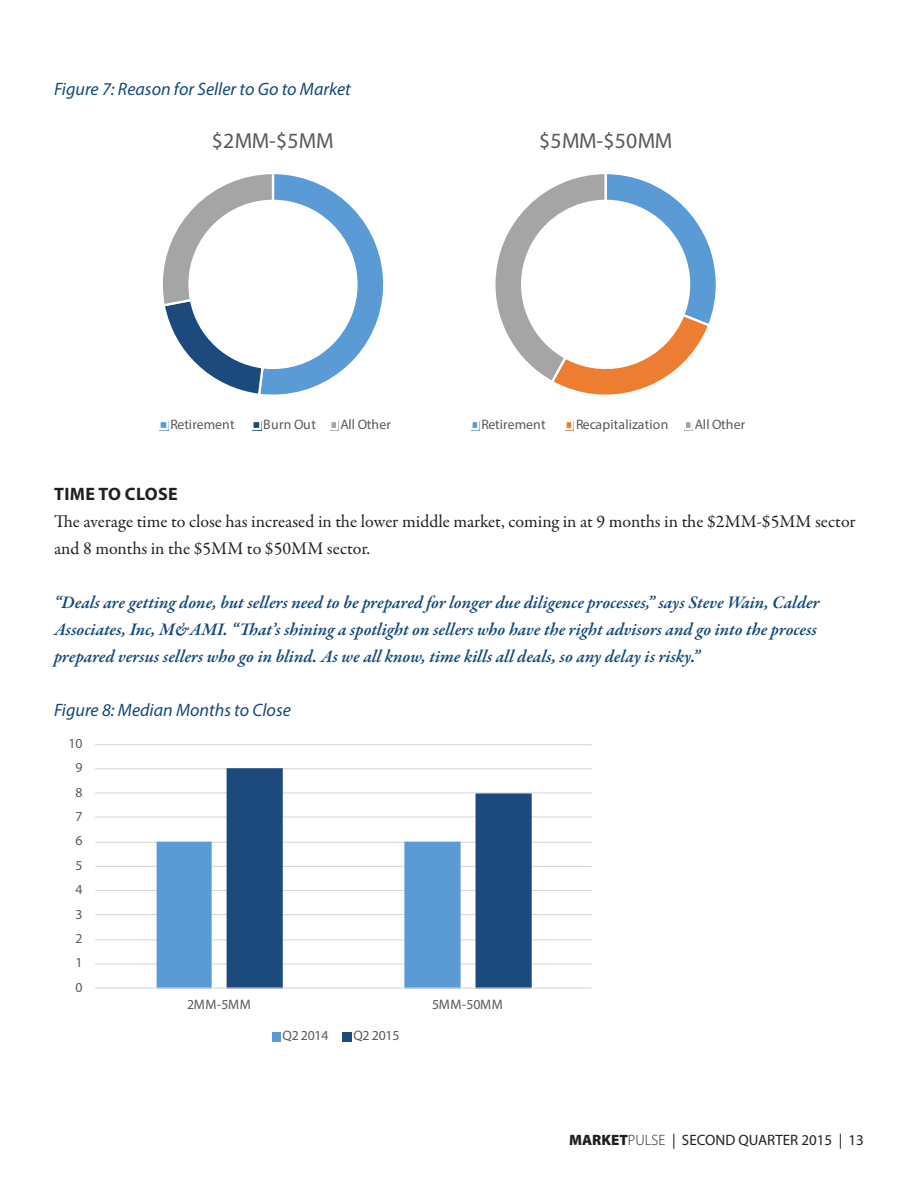
<style>
.page{position:relative;width:918px;height:1188px;background:#fff}
.page>*{position:absolute;margin:0;border:0;box-sizing:border-box;transform-origin:0 0}
.t1{font:21.75px "Myriad Pro";letter-spacing:.015em;color:#595959}
.t2{font:italic 600 18px/27px "Garamond Premr Pro";color:#14497b}
.t3{font:18px/27px "Garamond Premr Pro";color:#231f20}
.t4{font:italic 18px "Myriad Pro";color:#14497b}
.t5{font:700 18px "Myriad Pro";letter-spacing:.02em;color:#231f20}
.t6{font:15px "Myriad Pro";color:#231f20}
.t7{font:13.8px "Myriad Pro";color:#595959}
.s1{font-weight:900}
.s2{font-weight:300}
</style>
<div class="page">
<svg style="left:162px;top:174px;width:222px;height:221px"></svg>
<div style="left:159px;top:421px;width:10px;height:9px;background:#5b9bd5"></div>
<div style="left:158px;top:420px;width:11px;height:10px;border:2px solid #fff"></div>
<div style="left:252px;top:421px;width:10px;height:9px;background:#1c4a7c"></div>
<div style="left:251px;top:420px;width:11px;height:10px;border:2px solid #fff"></div>
<div style="left:330px;top:421px;width:8px;height:9px;background:#a5a5a5"></div>
<div style="left:329px;top:420px;width:9px;height:10px;border:2px solid #fff"></div>
<svg style="left:495px;top:174px;width:221px;height:221px"></svg>
<div style="left:471px;top:421px;width:8px;height:9px;background:#5b9bd5"></div>
<div style="left:470px;top:420px;width:9px;height:10px;border:2px solid #fff"></div>
<div style="left:565px;top:421px;width:9px;height:9px;background:#ed7d31"></div>
<div style="left:564px;top:420px;width:10px;height:10px;border:2px solid #fff"></div>
<div style="left:685px;top:421px;width:8px;height:9px;background:#a5a5a5"></div>
<div style="left:684px;top:420px;width:9px;height:10px;border:2px solid #fff"></div>
<hr style="left:95px;top:963px;width:497px;height:2px;background:#d9d9d9">
<hr style="left:95px;top:939px;width:497px;height:1px;background:#d9d9d9">
<hr style="left:95px;top:914px;width:497px;height:1px;background:#d9d9d9">
<hr style="left:95px;top:890px;width:497px;height:1px;background:#d9d9d9">
<hr style="left:95px;top:866px;width:497px;height:1px;background:#d9d9d9">
<hr style="left:95px;top:842px;width:497px;height:1px;background:#d9d9d9">
<hr style="left:95px;top:816px;width:497px;height:2px;background:#d9d9d9">
<hr style="left:95px;top:792px;width:497px;height:1px;background:#d9d9d9">
<hr style="left:95px;top:768px;width:497px;height:1px;background:#d9d9d9">
<hr style="left:95px;top:744px;width:497px;height:1px;background:#d9d9d9">
<svg style="left:157px;top:842px;width:70px;height:146px;fill:#5b9bd5"></svg>
<svg style="left:227px;top:768px;width:305px;height:220px"></svg>
<hr style="left:95px;top:988px;width:497px;height:1px;background:#d9d9d9">
<div style="left:272px;top:1032px;width:8px;height:9px;background:#5b9bd5"></div>
<div style="left:342px;top:1032px;width:10px;height:9px;background:#1c4a7c"></div>
<p class="t4" style="left:54px;top:77px;width:298px">Figure 7: Reason for Seller to Go to Market</p>
<p class="t1" style="left:212px;top:128px;width:123px">$2MM-$5MM</p>
<p class="t1" style="left:539px;top:128px;width:135px">$5MM-$50MM</p>
<p class="t7" style="left:171px;top:415px;width:66px">Retirement</p>
<p class="t7" style="left:263px;top:415px;width:54px">Burn Out</p>
<p class="t7" style="left:341px;top:415px;width:52px">All Other</p>
<p class="t7" style="left:481px;top:415px;width:66px">Retirement</p>
<p class="t7" style="left:576px;top:415px;width:94px">Recapitalization</p>
<p class="t7" style="left:695px;top:415px;width:52px">All Other</p>
<p class="t5" style="left:54px;top:482px;width:125px">TIME TO CLOSE</p>
<p class="t3" style="left:54px;top:508px;width:803px">The average time to close has increased in the lower middle market, coming in at 9 months in the $2MM-$5MM sector and 8 months in the $5MM to $50MM sector.</p>
<p class="t2" style="left:54px;top:589px;width:767px">“Deals are getting done, but sellers need to be prepared for longer due diligence processes,” says Steve Wain, Calder<br>Associates, Inc, M&amp;AMI. “That’s shining a spotlight on sellers who have the right advisors and go into the process prepared versus sellers who go in blind. As we all know, time kills all deals, so any delay is risky.”</p>
<p class="t4" style="left:54px;top:698px;width:238px">Figure 8: Median Months to Close</p>
<p class="t7" style="left:69px;top:735px;width:15px">10</p>
<p class="t7" style="left:76px;top:759px;width:9px">9</p>
<p class="t7" style="left:76px;top:784px;width:9px">8</p>
<p class="t7" style="left:76px;top:808px;width:9px">7</p>
<p class="t7" style="left:76px;top:832px;width:9px">6</p>
<p class="t7" style="left:76px;top:857px;width:9px">5</p>
<p class="t7" style="left:76px;top:881px;width:9px">4</p>
<p class="t7" style="left:76px;top:905px;width:9px">3</p>
<p class="t7" style="left:76px;top:930px;width:9px">2</p>
<p class="t7" style="left:76px;top:954px;width:9px">1</p>
<p class="t7" style="left:76px;top:979px;width:9px">0</p>
<p class="t7" style="left:187px;top:996px;width:65px">2MM-5MM</p>
<p class="t7" style="left:432px;top:996px;width:72px">5MM-50MM</p>
<p class="t7" style="left:283px;top:1027px;width:48px">Q2 2014</p>
<p class="t7" style="left:353px;top:1027px;width:48px">Q2 2015</p>
<p class="t6" style="left:569px;top:1131px;width:296px"><span class="s1">MARKET</span><span class="s2">PULSE</span> | SECOND QUARTER 2015 | 13</p>
</div>
